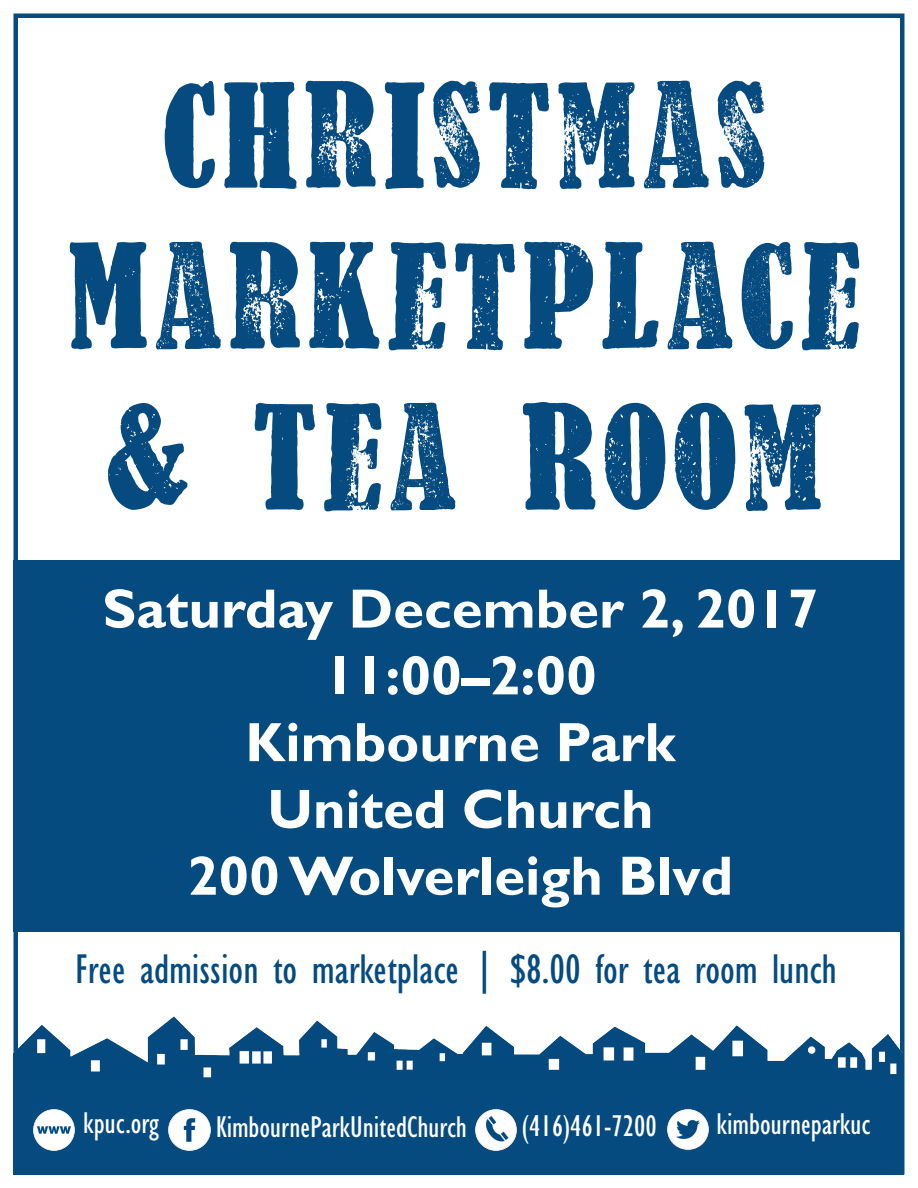
<style>
.page{position:relative;width:918px;height:1188px;background:#fff}
.page>*{position:absolute;margin:0;border:0;box-sizing:border-box;transform-origin:0 0}
.t1{font:153.15px "Reprise Title";color:#054b7f}
.Blue_Text{font:700 55.65px/66.8px "Gill Sans Std";color:#fff;text-align:center}
.Blue_Text-2{font:condensed 42.9px "Gill Sans Std";color:#054b7f}
.Social_Media{font:condensed 31.05px "Gill Sans Std";color:#fff}
</style>
<div class="page">
<img style="left:14px;top:995px;width:889px;height:85px">
<div style="left:14px;top:1080px;width:890px;height:94px;background:#054b7f"></div>
<img style="left:169px;top:1109px;width:41px;height:41px">
<img style="left:475px;top:1109px;width:41px;height:41px">
<img style="left:33px;top:1109px;width:41px;height:41px">
<img style="left:668px;top:1109px;width:41px;height:41px">
<div style="left:14px;top:560px;width:890px;height:372px;background:#054b7f"></div>
<p class="t1" style="left:160px;top:56px;width:610px">CHRISTMAS</p>
<p class="t1" style="left:65px;top:217px;width:800px">MARKETPLACE</p>
<p class="t1" style="left:103px;top:378px;width:723px">&amp; TEA ROOM</p>
<p class="Blue_Text" style="left:103px;top:575px;width:717px">Saturday December 2, 2017</p>
<p class="Blue_Text" style="left:324px;top:642px;width:275px">11:00–2:00</p>
<p class="Blue_Text" style="left:245px;top:709px;width:431px">Kimbourne Park<br>United Church</p>
<p class="Blue_Text" style="left:188px;top:842px;width:547px">200 Wolverleigh Blvd</p>
<p class="Blue_Text-2" style="left:75px;top:946px;width:763px">Free admission to marketplace | $8.00 for tea room lunch</p>
<p class="Social_Media" style="left:83px;top:1106px;width:77px">kpuc.org</p>
<p class="Social_Media" style="left:216px;top:1110px;width:253px">KimbourneParkUnitedChurch</p>
<p class="Social_Media" style="left:522px;top:1109px;width:137px">(416)461-7200</p>
<p class="Social_Media" style="left:716px;top:1107px;width:155px">kimbourneparkuc</p>
</div>
